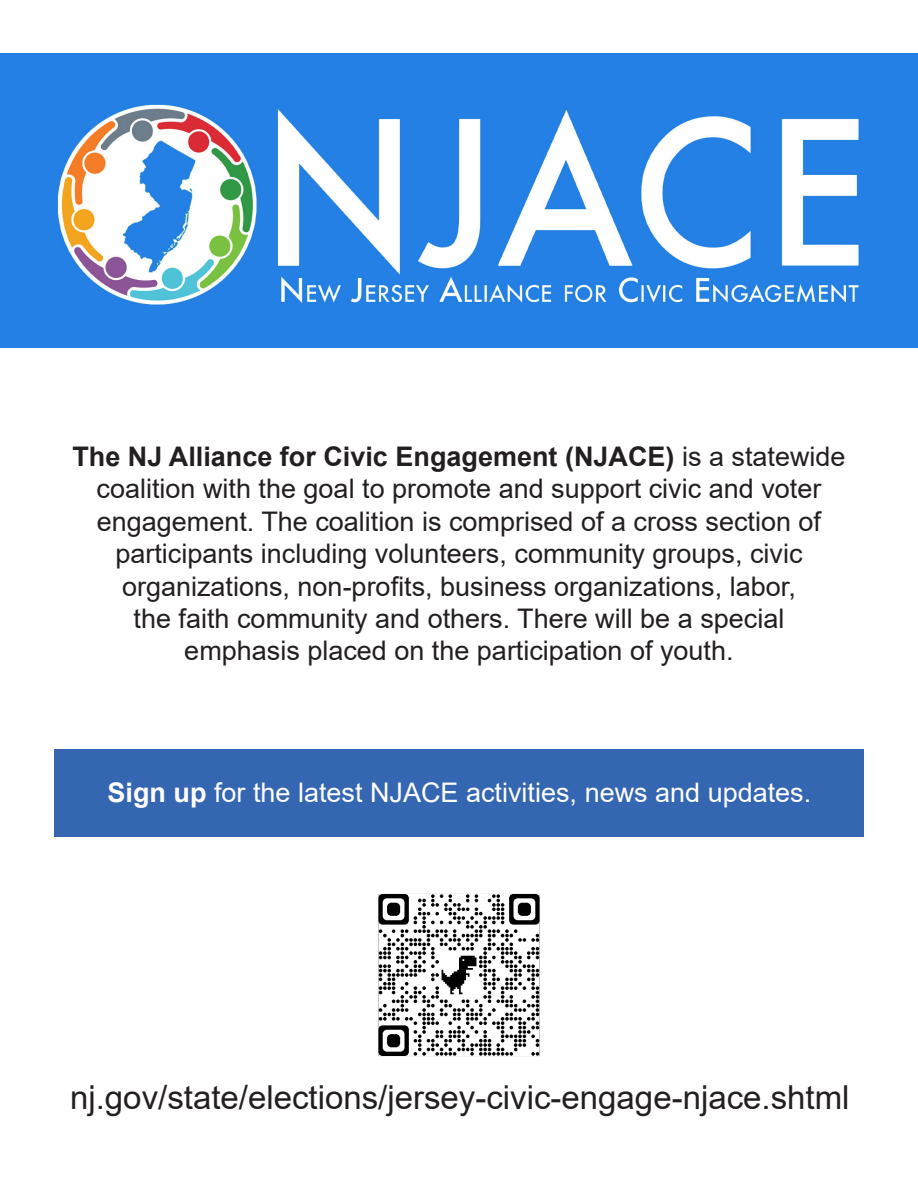
<style>
.page{position:relative;width:918px;height:1188px;background:#fff}
.page>*{position:absolute;margin:0;border:0;box-sizing:border-box;transform-origin:0 0}
.Paragraph_Style_1{font:33px "Arial";color:#231f20}
.t1{font:27px/32.4px "Arial";color:#231f20;text-align:center}
.t2{font:27px "Arial";color:#fff}
.s1{font-weight:700}
</style>
<div class="page">
<img style="left:378px;top:893px;width:162px;height:164px">
<img style="left:0;top:53px;width:918px;height:294px">
<div style="left:55px;top:750px;width:809px;height:87px;background:#3566b1"></div>
<p class="t1" style="left:72px;top:440px;width:775px"><span class="s1">The NJ Alliance for Civic Engagement (NJACE)</span> is a statewide coalition with the goal to promote and support civic and voter engagement. The coalition is comprised of a cross section of participants including volunteers, community groups, civic organizations, non-profits, business organizations, labor,<br>the faith community and others. There will be a special<br>emphasis placed on the participation of youth.</p>
<p class="t2" style="left:108px;top:774px;width:705px"><span class="s1">Sign up</span> for the latest NJACE activities, news and updates.</p>
<p class="Paragraph_Style_1" style="left:70px;top:1075px;width:781px">nj.gov/state/elections/jersey-civic-engage-njace.shtml</p>
</div>
